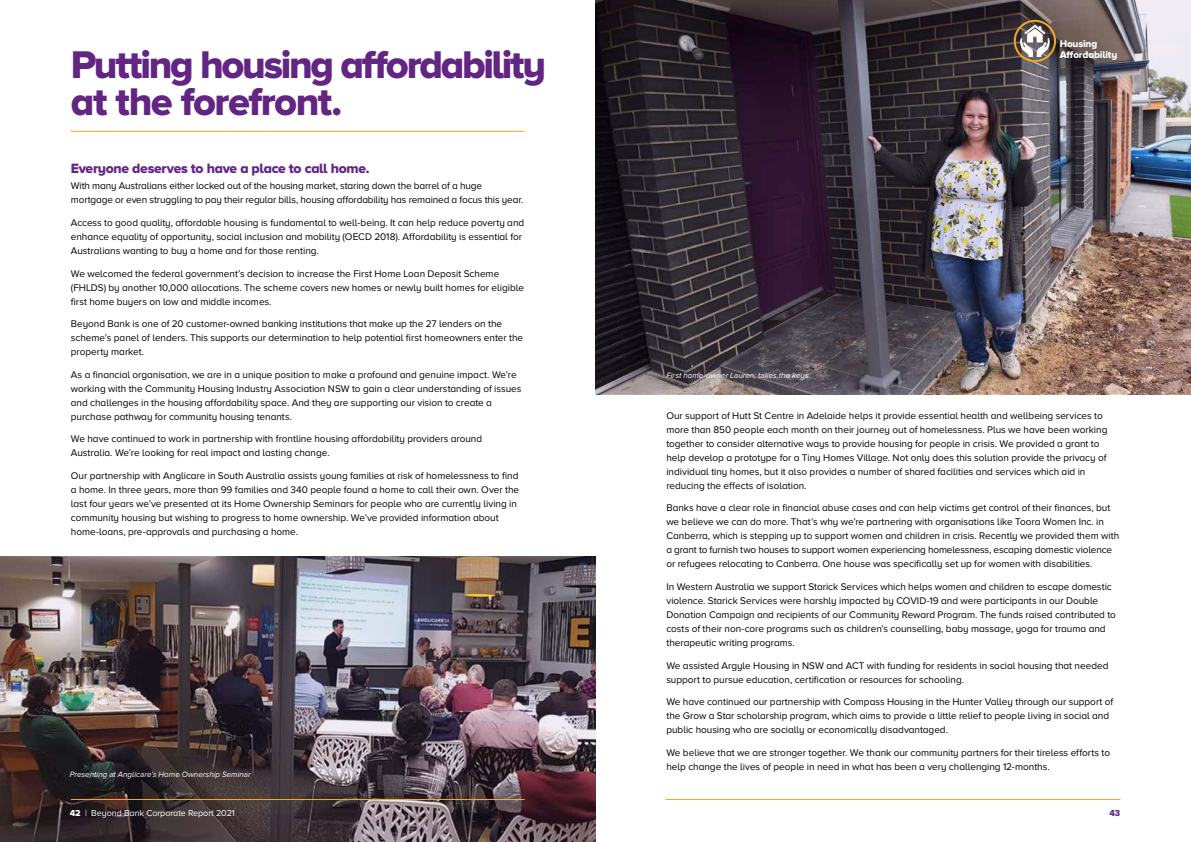
<style>
.page{position:relative;width:1191px;height:842px;background:#fff}
.page>*{position:absolute;margin:0;border:0;box-sizing:border-box;transform-origin:0 0}
.t1{font:40px/37px "Proxima Nova A Extrabld";letter-spacing:-.055em;color:#622584}
.t2{font:14px "Proxima Nova A Extrabld";letter-spacing:-.02em;color:#622584}
.t3{font:10px/14px "Proxima Nova A";letter-spacing:-.005em;color:#000}
.t4{font:10px/11px "Proxima Nova A Extrabld";letter-spacing:-.015em;color:#fff}
.t5{font:9px "Proxima Nova A";letter-spacing:-.01em;color:#fff}
.t6{font:9px "Proxima Nova A Extrabld";color:#622584}
.t7{font:italic 8px "Proxima Nova A";color:#fff}
.s1{font-family:"Proxima Nova A Extrabld"}
</style>
<div class="page">
<img style="left:595px;top:0;width:596px;height:394px">
<img style="left:0;top:557px;width:595px;height:285px">
<div style="left:1013px;top:20px;width:43px;height:42px;border:2px solid #f5a81d;border-radius:50%"></div>
<svg style="left:1020px;top:25px;width:29px;height:32px"></svg>
<hr style="left:71px;top:131px;width:453px;height:1px;background:#faa81a">
<hr style="left:665px;top:799px;width:455px;height:1px;background:#faa81a">
<hr style="left:71px;top:799px;width:453px;height:1px;background:#faa81a">
<h1 class="t1" style="left:71px;top:45px;width:476px">Putting housing affordability at the forefront.</h1>
<p class="t4" style="left:1059px;top:38px;width:59px">Housing<br>Affordability</p>
<h2 class="t2" style="left:71px;top:160px;width:300px">Everyone deserves to have a place to call home.</h2>
<p class="t3" style="left:71px;top:179px;width:454px">With many Australians either locked out of the housing market, staring down the barrel of a huge mortgage or even struggling to pay their regular bills, housing affordability has remained a focus this year.</p>
<p class="t3" style="left:71px;top:216px;width:455px">Access to good quality, affordable housing is fundamental to well-being. It can help reduce poverty and enhance equality of opportunity, social inclusion and mobility (OECD 2018). Affordability is essential for<br>Australians wanting to buy a home and for those renting.</p>
<p class="t3" style="left:71px;top:266px;width:455px">We welcomed the federal government’s decision to increase the First Home Loan Deposit Scheme (FHLDS) by another 10,000 allocations. The scheme covers new homes or newly built homes for eligible first home buyers on low and middle incomes.</p>
<p class="t3" style="left:71px;top:317px;width:454px">Beyond Bank is one of 20 customer-owned banking institutions that make up the 27 lenders on the scheme’s panel of lenders. This supports our determination to help potential first homeowners enter the property market.</p>
<p class="t3" style="left:71px;top:367px;width:452px">As a financial organisation, we are in a unique position to make a profound and genuine impact. We’re working with the Community Housing Industry Association NSW to gain a clear understanding of issues and challenges in the housing affordability space. And they are supporting our vision to create a purchase pathway for community housing tenants.</p>
<p class="t3" style="left:71px;top:432px;width:413px">We have continued to work in partnership with frontline housing affordability providers around<br>Australia. We’re looking for real impact and lasting change.</p>
<p class="t3" style="left:71px;top:468px;width:450px">Our partnership with Anglicare in South Australia assists young families at risk of homelessness to find a home. In three years, more than 99 families and 340 people found a home to call their own. Over the last four years we’ve presented at its Home Ownership Seminars for people who are currently living in community housing but wishing to progress to home ownership. We’ve provided information about home-loans, pre-approvals and purchasing a home.</p>
<p class="t7" style="left:666px;top:371px;width:146px">First home-owner Lauren, takes the keys.</p>
<p class="t3" style="left:666px;top:408px;width:442px">Our support of Hutt St Centre in Adelaide helps it provide essential health and wellbeing services to more than 850 people each month on their journey out of homelessness. Plus we have been working together to consider alternative ways to provide housing for people in crisis. We provided a grant to help develop a prototype for a Tiny Homes Village. Not only does this solution provide the privacy of individual tiny homes, but it also provides a number of shared facilities and services which aid in reducing the effects of isolation.</p>
<p class="t3" style="left:666px;top:501px;width:454px">Banks have a clear role in financial abuse cases and can help victims get control of their finances, but we believe we can do more. That’s why we’re partnering with organisations like Toora Women Inc. in Canberra, which is stepping up to support women and children in crisis. Recently we provided them with a grant to furnish two houses to support women experiencing homelessness, escaping domestic violence or refugees relocating to Canberra. One house was specifically set up for women with disabilities.</p>
<p class="t3" style="left:666px;top:579px;width:451px">In Western Australia we support Starick Services which helps women and children to escape domestic violence. Starick Services were harshly impacted by COVID-19 and were participants in our Double Donation Campaign and recipients of our Community Reward Program. The funds raised contributed to costs of their non-core programs such as children’s counselling, baby massage, yoga for trauma and therapeutic writing programs.</p>
<p class="t3" style="left:666px;top:658px;width:443px">We assisted Argyle Housing in NSW and ACT with funding for residents in social housing that needed support to pursue education, certification or resources for schooling.</p>
<p class="t3" style="left:666px;top:694px;width:448px">We have continued our partnership with Compass Housing in the Hunter Valley through our support of the Grow a Star scholarship program, which aims to provide a little relief to people living in social and public housing who are socially or economically disadvantaged.</p>
<p class="t3" style="left:666px;top:745px;width:445px">We believe that we are stronger together. We thank our community partners for their tireless efforts to help change the lives of people in need in what has been a very challenging 12-months.</p>
<p class="t7" style="left:70px;top:770px;width:183px">Presenting at Anglicare’s Home Ownership Seminar</p>
<p class="t5" style="left:70px;top:808px;width:167px"><span class="s1">42</span> | Beyond Bank Corporate Report 2021</p>
<p class="t6" style="left:1109px;top:807px;width:12px">43</p>
</div>
